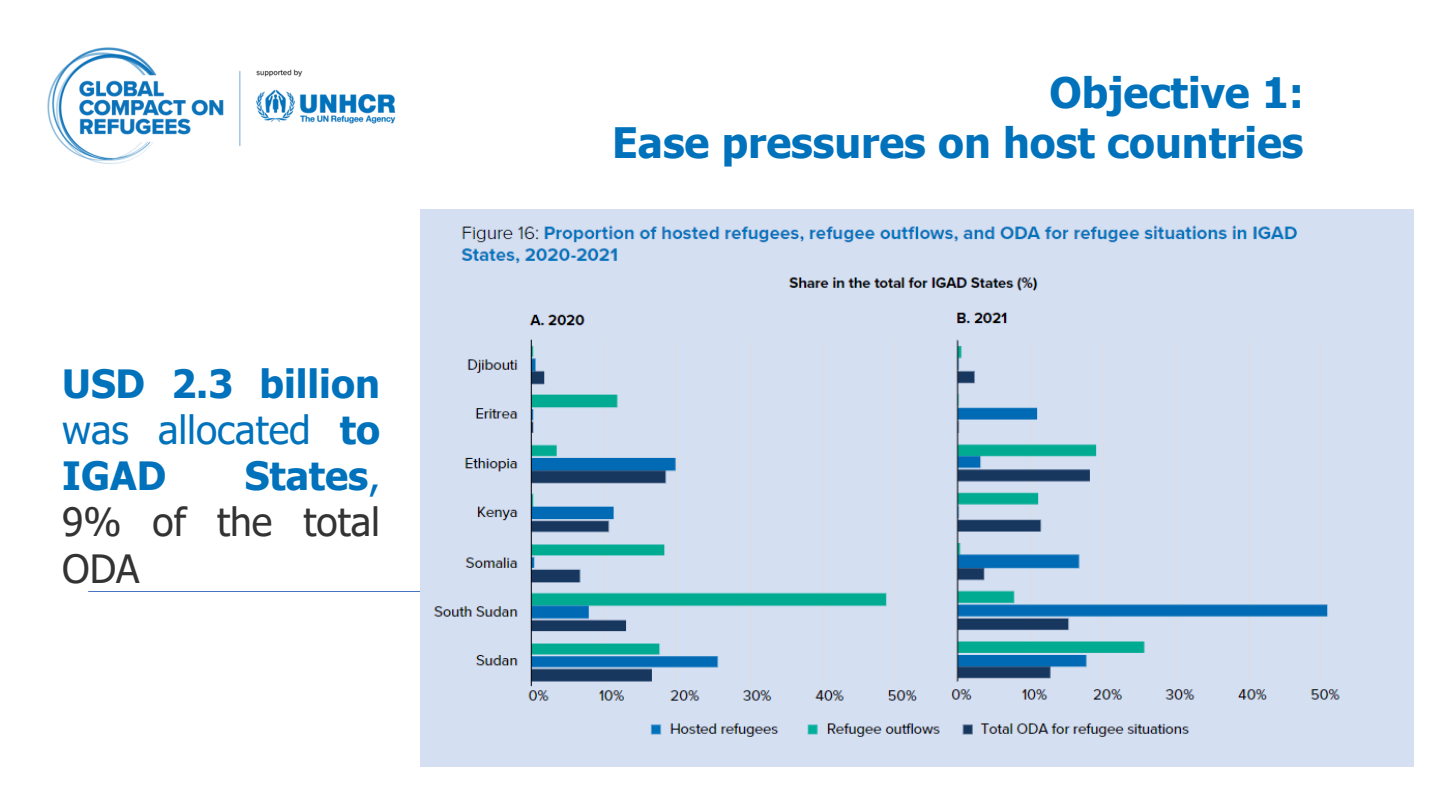
<style>
.page{position:relative;width:1440px;height:810px;background:#fff}
.page>*{position:absolute;margin:0;border:0;box-sizing:border-box;transform-origin:0 0}
.t1{font:700 41.9px "Tahoma";color:#0072bc}
.t2{font:700 38.9px/46.2px "Tahoma";color:#0072bc;text-align:justify}
.t3{font:38.9px/46.2px "Tahoma";color:#333;text-align:justify}
.s1{font-weight:400}
.s2{font-weight:700;color:#0072bc}
.s3{color:#0072bc}
</style>
<div class="page">
<img style="left:47px;top:47px;width:349px;height:117px">
<hr style="left:88px;top:591px;width:762px;height:1px;background:#4472c4">
<img style="left:420px;top:210px;width:994px;height:557px">
<p class="t2" style="left:62px;top:359px;width:319px">USD 2.3 billion <span class="s1">was allocated</span> to IGAD</p>
<p class="t3" style="left:62px;top:452px;width:319px;text-indent:183px"><span class="s2">States</span><span class="s3">, </span>9% of the total ODA</p>
<p class="t1" style="left:1050px;top:66px;width:256px">Objective 1:</p>
<p class="t1" style="left:612px;top:116px;width:693px">Ease pressures on host countries</p>
</div>
